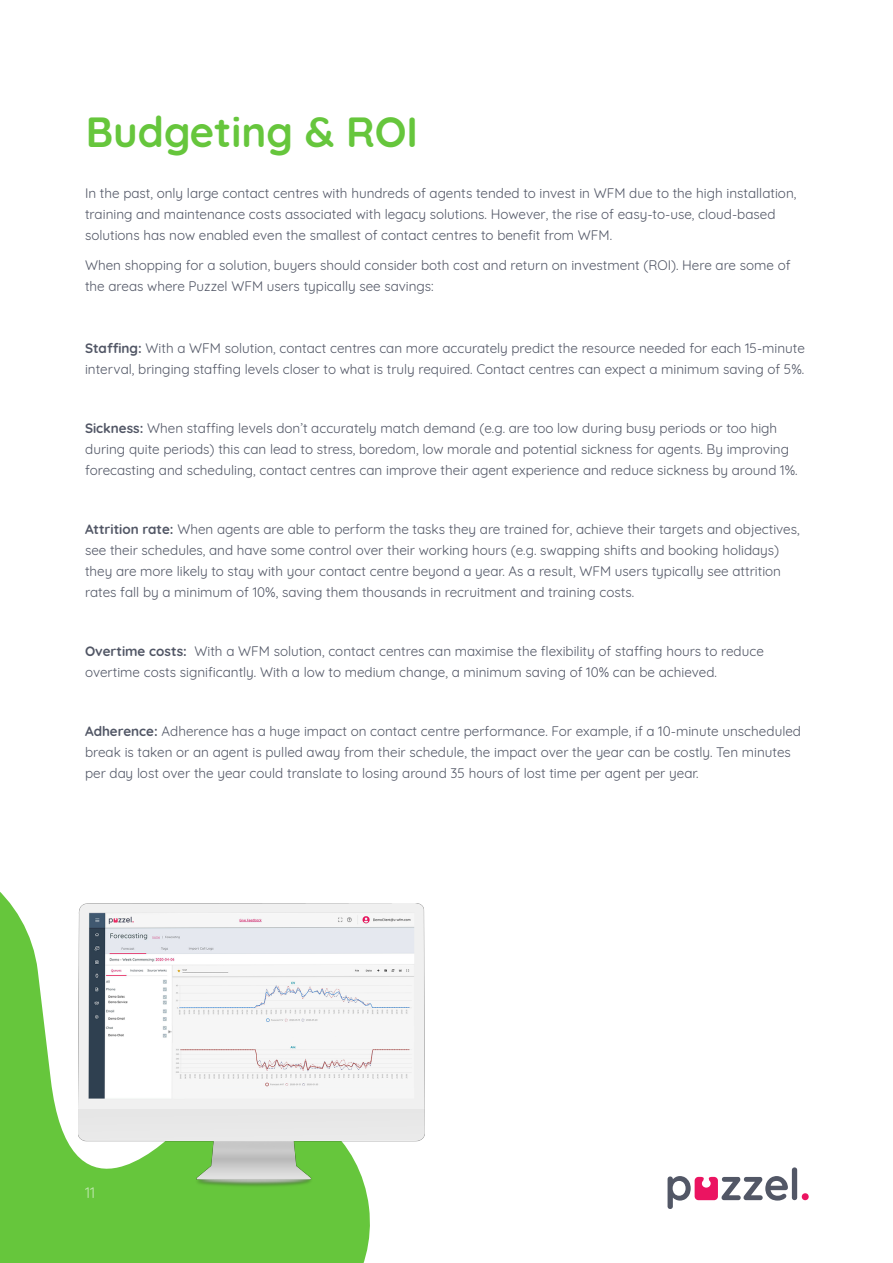
<style>
.page{position:relative;width:893px;height:1263px;background:#fff}
.page>*{position:absolute;margin:0;border:0;box-sizing:border-box;transform-origin:0 0}
.t1{font:700 42px "Quicksand";color:#66c63c}
.t2{font:15px "Quicksand";color:#fff}
.t3{font:13.5px/21px "Quicksand";color:#515665}
.s1{font-weight:700}
</style>
<div class="page">
<svg style="left:0;top:892px;width:370px;height:371px;fill:#66c63c"></svg>
<img style="left:79px;top:903px;width:346px;height:285px">
<svg style="left:668px;top:1167px;width:141px;height:42px"></svg>
<h1 class="t1" style="left:86px;top:97px;width:334px">Budgeting &amp; ROI</h1>
<p class="t3" style="left:85px;top:181px;width:713px">In the past, only large contact centres with hundreds of agents tended to invest in WFM due to the high installation, training and maintenance costs associated with legacy solutions. However, the rise of easy-to-use, cloud-based solutions has now enabled even the smallest of contact centres to benefit from WFM.</p>
<p class="t3" style="left:85px;top:253px;width:707px">When shopping for a solution, buyers should consider both cost and return on investment (ROI). Here are some of the areas where Puzzel WFM users typically see savings:</p>
<p class="t3" style="left:85px;top:336px;width:721px"><span class="s1">Staffing:</span> With a WFM solution, contact centres can more accurately predict the resource needed for each 15-minute interval, bringing staffing levels closer to what is truly required. Contact centres can expect a minimum saving of 5%.</p>
<p class="t3" style="left:85px;top:416px;width:714px"><span class="s1">Sickness:</span> When staffing levels don’t accurately match demand (e.g. are too low during busy periods or too high during quite periods) this can lead to stress, boredom, low morale and potential sickness for agents. By improving forecasting and scheduling, contact centres can improve their agent experience and reduce sickness by around 1%.</p>
<p class="t3" style="left:85px;top:517px;width:716px"><span class="s1">Attrition rate:</span> When agents are able to perform the tasks they are trained for, achieve their targets and objectives, see their schedules, and have some control over their working hours (e.g. swapping shifts and booking holidays) they are more likely to stay with your contact centre beyond a year. As a result, WFM users typically see attrition rates fall by a minimum of 10%, saving them thousands in recruitment and training costs.</p>
<p class="t3" style="left:85px;top:639px;width:680px"><span class="s1">Overtime costs:</span> With a WFM solution, contact centres can maximise the flexibility of staffing hours to reduce overtime costs significantly. With a low to medium change, a minimum saving of 10% can be achieved.</p>
<p class="t3" style="left:85px;top:719px;width:717px"><span class="s1">Adherence:</span> Adherence has a huge impact on contact centre performance. For example, if a 10-minute unscheduled break is taken or an agent is pulled away from their schedule, the impact over the year can be costly. Ten minutes per day lost over the year could translate to losing around 35 hours of lost time per agent per year.</p>
<p class="t2" style="left:85px;top:1181px;width:12px">11</p>
</div>
